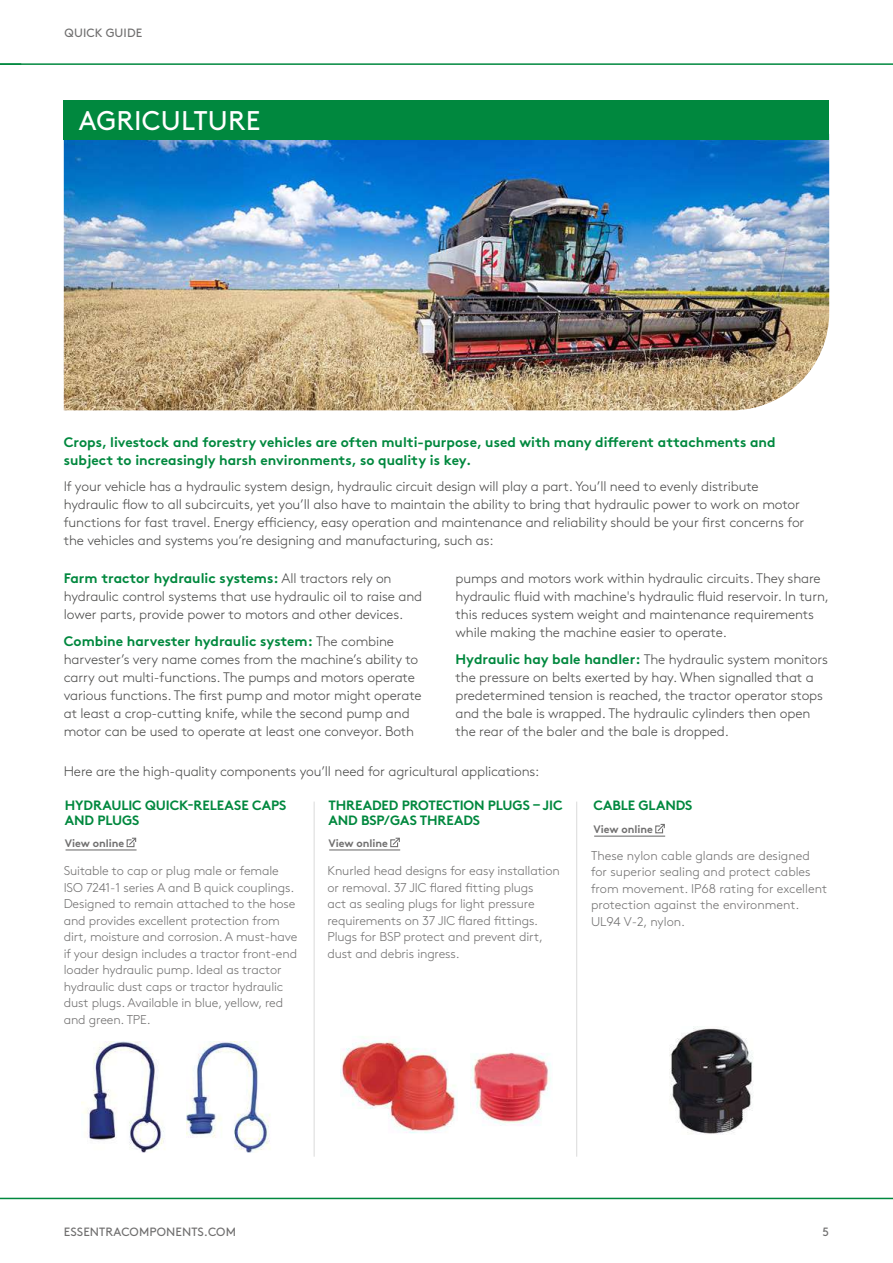
<style>
.page{position:relative;width:893px;height:1263px;background:#fff}
.page>*{position:absolute;margin:0;border:0;box-sizing:border-box;transform-origin:0 0}
.t1{font:27px "Brown Pro";letter-spacing:.01em;color:#fff}
.t2{font:300 13.8px/18px "Brown Pro";letter-spacing:-.01em;color:#4a4a49}
.t3{font:700 13.8px/18px "Brown Pro";color:#00883e}
.t4{font:700 13.5px/15px "Brown Pro";letter-spacing:-.01em;color:#00883e}
.t5{font:300 12.75px/16.5px "Brown Pro";letter-spacing:-.01em;color:#706f6f}
.t6{font:12px "Brown Pro";letter-spacing:.01em;color:#706f6f}
.t7{font:700 10.8px "Brown Pro";color:#706f6f}
.s1{font-weight:700;color:#00883e}
</style>
<div class="page">
<hr style="left:0;top:1198px;width:893px;height:1px;background:#00883e">
<hr style="left:0;top:63px;width:893px;height:2px;background:#00883e">
<img style="left:64px;top:139px;width:765px;height:271px">
<hr style="left:576px;top:801px;width:1px;height:356px;background:#dadada">
<hr style="left:314px;top:801px;width:1px;height:356px;background:#dadada">
<div style="left:64px;top:100px;width:765px;height:39px;background:#00883e"></div>
<img style="left:82px;top:1042px;width:83px;height:110px">
<img style="left:669px;top:1026px;width:84px;height:108px">
<img style="left:186px;top:1042px;width:84px;height:110px">
<img style="left:340px;top:1037px;width:118px;height:96px">
<img style="left:470px;top:1052px;width:81px;height:74px">
<svg style="left:126px;top:837px;width:11px;height:11px"></svg>
<hr style="left:66px;top:849px;width:71px;height:1px;background:#706f6f">
<svg style="left:655px;top:823px;width:10px;height:11px"></svg>
<hr style="left:594px;top:835px;width:71px;height:2px;background:#706f6f">
<svg style="left:390px;top:837px;width:10px;height:11px"></svg>
<hr style="left:329px;top:849px;width:71px;height:1px;background:#706f6f">
<p class="t6" style="left:65px;top:24px;width:79px">QUICK GUIDE</p>
<h1 class="t1" style="left:79px;top:100px;width:183px">AGRICULTURE</h1>
<p class="t3" style="left:64px;top:432px;width:713px">Crops, livestock and forestry vehicles are often multi-purpose, used with many different attachments and subject to increasingly harsh environments, so quality is key.</p>
<p class="t2" style="left:64px;top:477px;width:742px">If your vehicle has a hydraulic system design, hydraulic circuit design will play a part. You’ll need to evenly distribute hydraulic flow to all subcircuits, yet you’ll also have to maintain the ability to bring that hydraulic power to work on motor functions for fast travel. Energy efficiency, easy operation and maintenance and reliability should be your first concerns for the vehicles and systems you’re designing and manufacturing, such as:</p>
<p class="t2" style="left:64px;top:569px;width:360px"><span class="s1">Farm tractor hydraulic systems:</span> All tractors rely on hydraulic control systems that use hydraulic oil to raise and lower parts, provide power to motors and other devices.</p>
<p class="t2" style="left:64px;top:631px;width:359px"><span class="s1">Combine harvester hydraulic system:</span> The combine harvester’s very name comes from the machine’s ability to carry out multi-functions. The pumps and motors operate various functions. The first pump and motor might operate at least a crop-cutting knife, while the second pump and motor can be used to operate at least one conveyor. Both</p>
<p class="t2" style="left:455px;top:569px;width:375px">pumps and motors work within hydraulic circuits. They share hydraulic fluid with machine's hydraulic fluid reservoir. In turn, this reduces system weight and maintenance requirements while making the machine easier to operate.</p>
<p class="t2" style="left:455px;top:649px;width:374px"><span class="s1">Hydraulic hay bale handler:</span> The hydraulic system monitors the pressure on belts exerted by hay. When signalled that a predetermined tension is reached, the tractor operator stops and the bale is wrapped. The hydraulic cylinders then open the rear of the baler and the bale is dropped.</p>
<p class="t2" style="left:64px;top:761px;width:477px">Here are the high-quality components you’ll need for agricultural applications:</p>
<p class="t4" style="left:65px;top:796px;width:223px">HYDRAULIC QUICK-RELEASE CAPS<br>AND PLUGS</p>
<p class="t4" style="left:329px;top:796px;width:236px">THREADED PROTECTION PLUGS – JIC<br>AND BSP/GAS THREADS</p>
<p class="t4" style="left:593px;top:796px;width:101px">CABLE GLANDS</p>
<p class="t7" style="left:593px;top:821px;width:61px">View online</p>
<p class="t7" style="left:65px;top:835px;width:61px">View online</p>
<p class="t7" style="left:328px;top:835px;width:61px">View online</p>
<p class="t5" style="left:64px;top:861px;width:235px">Suitable to cap or plug male or female ISO 7241-1 series A and B quick couplings.<br>Designed to remain attached to the hose and provides excellent protection from dirt, moisture and corrosion. A must-have if your design includes a tractor front-end loader hydraulic pump. Ideal as tractor hydraulic dust caps or tractor hydraulic dust plugs. Available in blue, yellow, red and green. TPE.</p>
<p class="t5" style="left:327px;top:861px;width:234px">Knurled head designs for easy installation or removal. 37 JIC flared fitting plugs<br>act as sealing plugs for light pressure requirements on 37 JIC flared fittings.<br>Plugs for BSP protect and prevent dirt, dust and debris ingress.</p>
<p class="t5" style="left:591px;top:846px;width:238px">These nylon cable glands are designed for superior sealing and protect cables from movement. IP68 rating for excellent protection against the environment.<br>UL94 V-2, nylon.</p>
<p class="t6" style="left:64px;top:1222px;width:174px">ESSENTRACOMPONENTS.COM</p>
<p class="t6" style="left:823px;top:1222px;width:8px">5</p>
</div>
